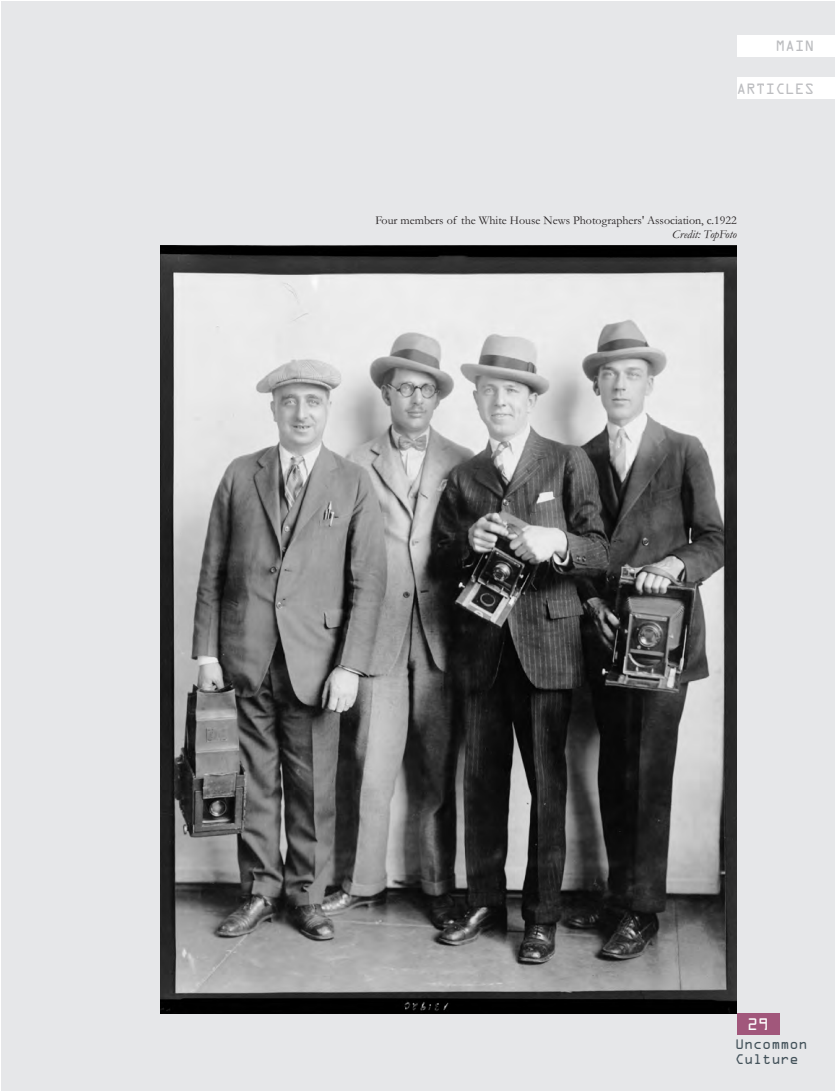
<style>
.page{position:relative;width:836px;height:1091px;background:#fff}
.page>*{position:absolute;margin:0;border:0;box-sizing:border-box;transform-origin:0 0}
.t1{font:18px "OCRA Extended";color:#fff}
.t2{font:16.05px "OCRA Extended";color:#bcbdc0}
.t3{font:15px/15.5px "OCRA Extended";color:#425159}
.t4{font:12px/13.5px "Garamond";color:#231f20;text-align:right}
.s1{font-style:italic}
</style>
<div class="page">
<div style="left:1px;top:1px;width:833px;height:1089px;background:#e6e7e9"></div>
<div style="left:736px;top:78px;width:98px;height:21px;background:#fff"></div>
<div style="left:736px;top:35px;width:98px;height:22px;background:#fff"></div>
<div style="left:736px;top:1013px;width:43px;height:21px;background:#a1577b"></div>
<img style="left:161px;top:245px;width:575px;height:768px">
<p class="t2" style="left:775px;top:41px;width:40px">MAIN</p>
<p class="t2" style="left:736px;top:83px;width:79px">ARTICLES</p>
<p class="t4" style="left:375px;top:215px;width:363px">Four members of the White House News Photographers' Association, c.1922<br><span class="s1">Credit: TopFoto</span></p>
<p class="t1" style="left:747px;top:1018px;width:23px">29</p>
<p class="t3" style="left:735px;top:1037px;width:74px">Uncommon<br>Culture</p>
</div>
